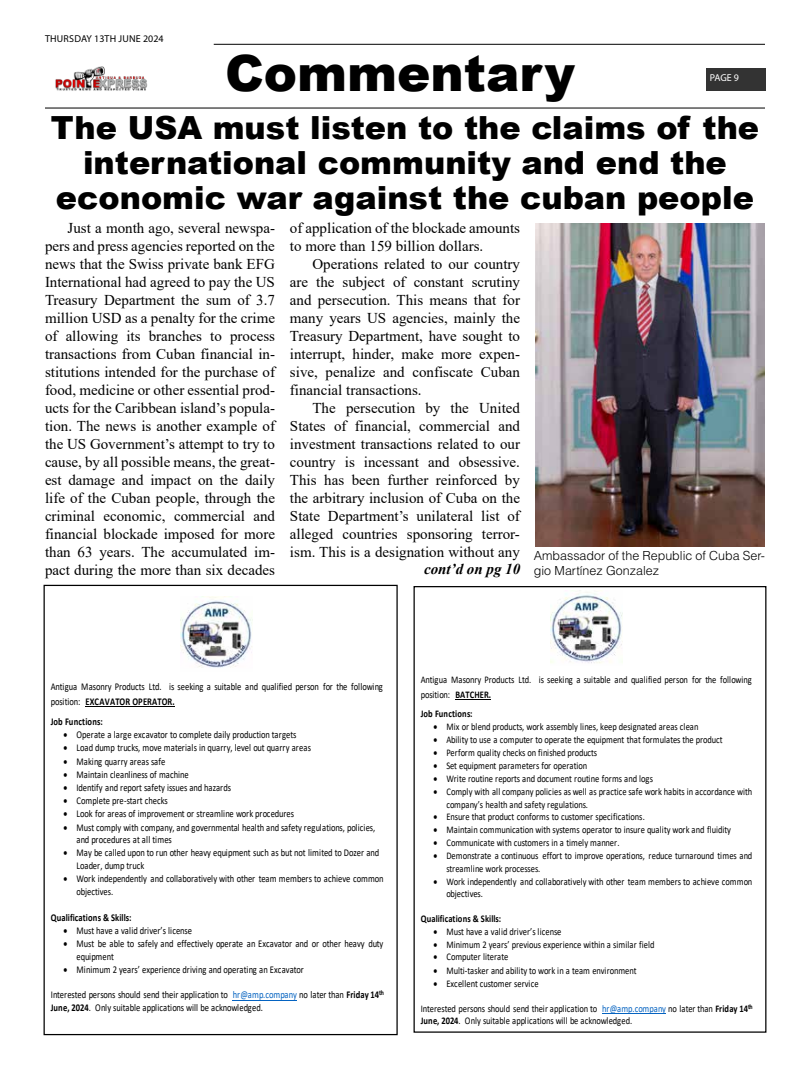
<style>
.page{position:relative;width:810px;height:1080px;background:#fff}
.page>*{position:absolute;margin:0;border:0;box-sizing:border-box;transform-origin:0 0}
.t1{font:900 50px "Arial";color:#000}
.t2{font:900 31.88px/35px "Arial";color:#000;text-align:center}
.t3{font:15px/18px "Times New Roman";color:#000;text-align:justify}
.t4{font:300 12.5px/15px "Helvetica LT Std";color:#000}
.t5{font:10.38px/13px "Calibri";color:#000;scale:.82 1}
.t6{font:700 10.38px "Calibri";letter-spacing:.01em;color:#000;scale:.82 1}
.t7{font:10.38px "Calibri";letter-spacing:.02em;color:#000;scale:.82 1}
.t8{font:10.12px/12.8px "Calibri";color:#000;scale:.84 1}
.t9{font:10.12px "Calibri";letter-spacing:-.025em;color:#000;scale:.84 1}
.t10{font:10.12px "Calibri";letter-spacing:-.02em;color:#000;scale:.84 1}
.t11{font:700 10.12px "Calibri";letter-spacing:.01em;color:#000;scale:.84 1}
.t12{font:10px "Myriad Pro";letter-spacing:.02em;color:#000}
.t13{font:10px "Myriad Pro";color:#fff}
.s1{font-family:"Times New Roman";font-weight:700;font-style:italic;font-size:15px}
.s2{font-weight:700}
.s3{color:#0563c1}
</style>
<div class="page">
<hr style="left:45px;top:107px;width:720px;height:2px;background:#333">
<hr style="left:214px;top:44px;width:551px;height:1px;background:#333">
<div style="left:706px;top:68px;width:60px;height:23px;background:#333"></div>
<img style="left:55px;top:66px;width:93px;height:25px">
<hr style="left:455px;top:699px;width:36px;height:1px;background:#000">
<hr style="left:602px;top:1013px;width:64px;height:1px;background:#0563c1">
<img style="left:550px;top:592px;width:72px;height:71px">
<div style="left:414px;top:586px;width:352px;height:447px;border:1px solid #000"></div>
<hr style="left:86px;top:706px;width:89px;height:1px;background:#000">
<hr style="left:233px;top:1000px;width:64px;height:1px;background:#0563c1">
<img style="left:181px;top:596px;width:72px;height:72px">
<div style="left:44px;top:585px;width:354px;height:450px;border:1px solid #000"></div>
<img style="left:535px;top:224px;width:230px;height:323px">
<p class="t12" style="left:45px;top:33px;width:120px">THURSDAY 13TH JUNE 2024</p>
<h1 class="t1" style="left:225px;top:37px;width:352px">Commentary</h1>
<h2 class="t2" style="left:51px;top:109px;width:710px">The USA must listen to the claims of the international community and end the economic war against the cuban people</h2>
<p class="t13" style="left:710px;top:72px;width:31px">PAGE 9</p>
<p class="t3" style="left:45px;top:219px;width:232px;text-indent:22px">Just a month ago, several newspa&shy;pers and press agencies reported on the news that the Swiss private bank EFG International had agreed to pay the US Treasury Department the sum of 3.7 million USD as a penalty for the crime of allowing its branches to process transactions from Cuban financial in&shy;stitutions intended for the purchase of food, medicine or other essential prod&shy;ucts for the Caribbean island’s popula&shy;tion. The news is another example of the US Government’s attempt to try to cause, by all possible means, the great&shy;est damage and impact on the daily life of the Cuban people, through the criminal economic, commercial and financial blockade imposed for more than 63 years. The accumulated im&shy;pact during the more than six decades</p>
<p class="t3" style="left:290px;top:219px;width:232px">of application of the blockade amounts to more than 159 billion dollars.</p>
<p class="t3" style="left:290px;top:255px;width:232px;text-indent:22px">Operations related to our country are the subject of constant scrutiny and persecution. This means that for many years US agencies, mainly the Treasury Department, have sought to interrupt, hinder, make more expen&shy;sive, penalize and confiscate Cuban financial transactions.</p>
<p class="t3" style="left:290px;top:399px;width:232px;text-indent:22px">The persecution by the United States of financial, commercial and investment transactions related to our country is incessant and obsessive.<br>This has been further reinforced by the arbitrary inclusion of Cuba on the State Department’s unilateral list of alleged countries sponsoring terror&shy;ism. This is a designation without any</p>
<p class="t4" style="left:424px;top:548px;width:342px;text-indent:110px">Ambassador of the Republic of Cuba Ser&shy;<span class="s1">cont’d on pg 10</span> gio Martínez Gonzalez</p>
<p class="t5" style="left:51px;top:679px;width:407px;line-height:14.9px">Antigua Masonry Products Ltd. is seeking a suitable and qualified person for the following position: <span class="s2">EXCAVATOR OPERATOR.</span></p>
<p class="t6" style="left:51px;top:714px;width:65px">Job Functions:</p>
<p class="t5" style="left:64px;top:728px;width:286px">• Operate a large excavator to complete daily production targets</p>
<p class="t5" style="left:64px;top:741px;width:303px">• Load dump trucks, move materials in quarry, level out quarry areas</p>
<p class="t7" style="left:64px;top:754px;width:126px">• Making quarry areas safe</p>
<p class="t5" style="left:64px;top:768px;width:154px">• Maintain cleanliness of machine</p>
<p class="t5" style="left:64px;top:781px;width:206px">• Identify and report safety issues and hazards</p>
<p class="t5" style="left:64px;top:794px;width:129px">• Complete pre-start checks</p>
<p class="t5" style="left:64px;top:807px;width:283px">• Look for areas of improvement or streamline work procedures</p>
<p class="t5" style="left:76px;top:821px;width:366px;line-height:12.4px;text-indent:-13px">• Must comply with company, and governmental health and safety regulations, policies, and procedures at all times</p>
<p class="t5" style="left:76px;top:846px;width:371px;text-indent:-13px">• May be called upon to run other heavy equipment such as but not limited to Dozer and<br>Loader, dump truck</p>
<p class="t5" style="left:76px;top:872px;width:376px;text-indent:-13px">• Work independently and collaboratively with other team members to achieve common objectives.</p>
<p class="t6" style="left:51px;top:910px;width:100px">Qualifications &amp; Skills:</p>
<p class="t5" style="left:64px;top:923px;width:158px">• Must have a valid driver’s license</p>
<p class="t5" style="left:76px;top:937px;width:376px;text-indent:-13px">• Must be able to safely and effectively operate an Excavator and or other heavy duty equipment</p>
<p class="t5" style="left:64px;top:963px;width:294px">• Minimum 2 years’ experience driving and operating an Excavator</p>
<p class="t5" style="left:51px;top:988px;width:408px">Interested persons should send their application to <span class="s3">hr@amp.company</span> no later than <span class="s2">Friday 14</span><sup>th<br></sup><span class="s2">June, 2024</span>. Only suitable applications will be acknowledged.</p>
<p class="t8" style="left:421px;top:672px;width:396px;line-height:14.6px">Antigua Masonry Products Ltd. is seeking a suitable and qualified person for the following position: <span class="s2">BATCHER.</span></p>
<p class="t11" style="left:421px;top:707px;width:63px">Job Functions:</p>
<p class="t8" style="left:434px;top:720px;width:317px">• Mix or blend products, work assembly lines, keep designated areas clean</p>
<p class="t9" style="left:434px;top:733px;width:346px">• Ability to use a computer to operate the equipment that formulates the product</p>
<p class="t8" style="left:434px;top:746px;width:196px">• Perform quality checks on finished products</p>
<p class="t8" style="left:434px;top:759px;width:184px">• Set equipment parameters for operation</p>
<p class="t10" style="left:434px;top:771px;width:263px">• Write routine reports and document routine forms and logs</p>
<p class="t8" style="left:446px;top:785px;width:366px;text-indent:-13px">• Comply with all company policies as well as practice safe work habits in accordance with company’s health and safety regulations.</p>
<p class="t8" style="left:434px;top:811px;width:253px">• Ensure that product conforms to customer specifications.</p>
<p class="t8" style="left:434px;top:823px;width:356px">• Maintain communication with systems operator to insure quality work and fluidity</p>
<p class="t8" style="left:434px;top:836px;width:223px">• Communicate with customers in a timely manner.</p>
<p class="t8" style="left:446px;top:849px;width:366px;text-indent:-13px">• Demonstrate a continuous effort to improve operations, reduce turnaround times and streamline work processes.</p>
<p class="t8" style="left:446px;top:875px;width:366px;text-indent:-13px">• Work independently and collaboratively with other team members to achieve common objectives.</p>
<p class="t11" style="left:421px;top:912px;width:97px">Qualifications &amp; Skills:</p>
<p class="t8" style="left:434px;top:925px;width:154px">• Must have a valid driver’s license</p>
<p class="t8" style="left:434px;top:938px;width:265px">• Minimum 2 years’ previous experience within a similar field</p>
<p class="t8" style="left:434px;top:950px;width:91px">• Computer literate</p>
<p class="t8" style="left:434px;top:964px;width:243px">• Multi-tasker and ability to work in a team environment</p>
<p class="t8" style="left:434px;top:977px;width:127px">• Excellent customer service</p>
<p class="t8" style="left:421px;top:1002px;width:397px;line-height:12.1px">Interested persons should send their application to <span class="s3">hr@amp.company</span> no later than <span class="s2">Friday 14</span><sup>th<br></sup><span class="s2">June, 2024</span>. Only suitable applications will be acknowledged.</p>
</div>
